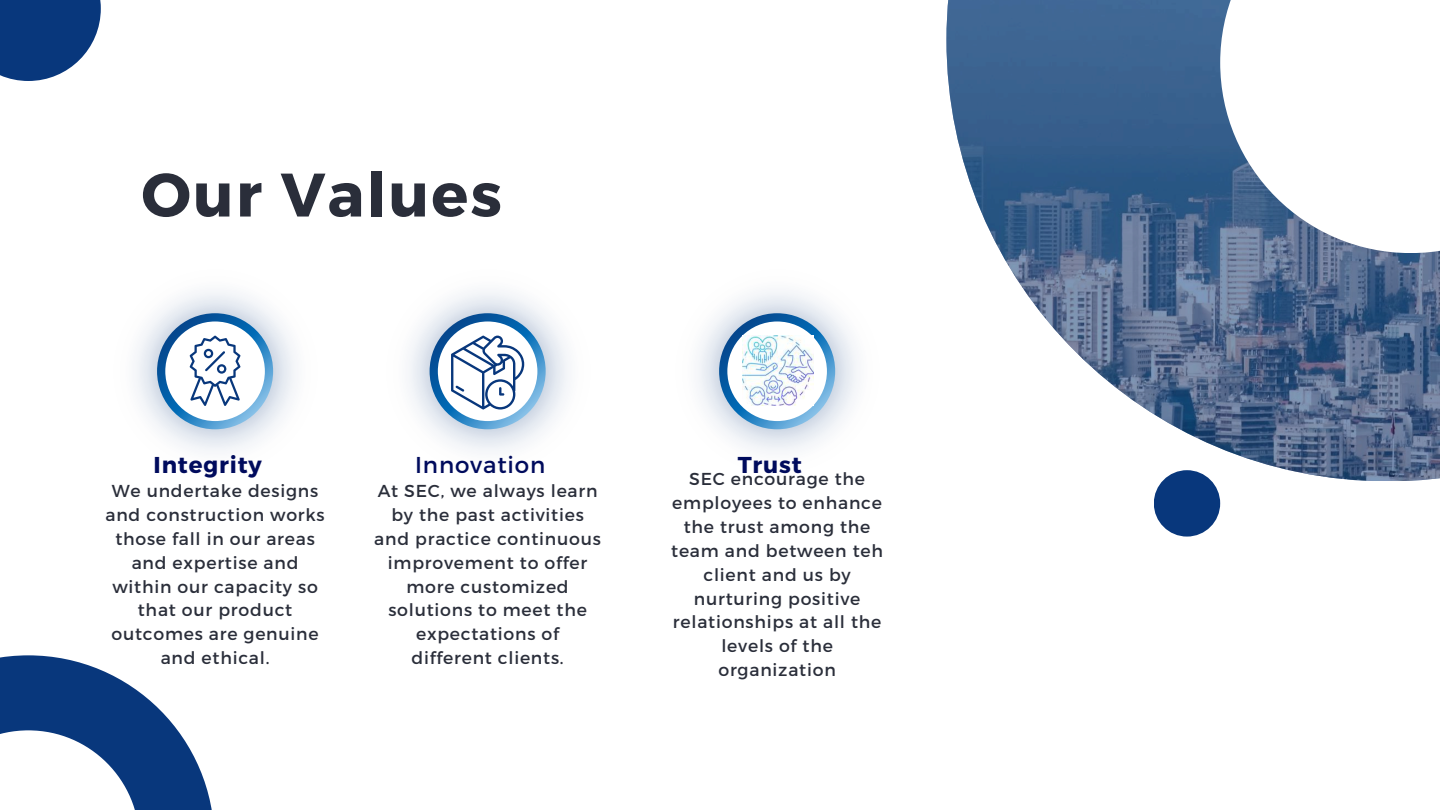
<style>
.page{position:relative;width:1440px;height:810px;background:#fff}
.page>*{position:absolute;margin:0;border:0;box-sizing:border-box;transform-origin:0 0}
.t1{font:700 61.3px "Montserrat";letter-spacing:.035em;color:#2a2e3a}
.t2{font:700 22.9px "Montserrat";letter-spacing:.035em;color:#000b5d}
.t3{font:22.9px "Montserrat";letter-spacing:.035em;color:#000b5d}
.t4{font:17.3px/23.8px "Montserrat";letter-spacing:.045em;color:#2a2e3a;text-align:center}
</style>
<div class="page">
<svg style="left:0;top:655px;width:212px;height:155px"></svg>
<img style="left:946px;top:0;width:494px;height:481px">
<div style="left:1220px;top:0;width:220px;height:253px;background:#fff"></div>
<div style="left:1154px;top:470px;width:66px;height:67px;background:#08377c;border-radius:50%"></div>
<div style="left:0;top:0;width:101px;height:81px;background:#08377c"></div>
<svg style="left:136px;top:292px;width:159px;height:159px;fill:#f3f5f8"></svg>
<svg style="left:157px;top:313px;width:116px;height:116px"></svg>
<svg style="left:698px;top:292px;width:159px;height:159px;fill:#f3f5f8"></svg>
<svg style="left:719px;top:313px;width:116px;height:116px"></svg>
<svg style="left:409px;top:292px;width:159px;height:159px"></svg>
<img style="left:742px;top:336px;width:72px;height:69px">
<h1 class="t1" style="left:141px;top:155px;width:362px">Our Values</h1>
<h2 class="t2" style="left:154px;top:449px;width:110px">Integrity</h2>
<p class="t4" style="left:105px;top:478px;width:221px">We undertake designs and construction works those fall in our areas and expertise and within our capacity so that our product outcomes are genuine and ethical.</p>
<h2 class="t3" style="left:415px;top:449px;width:132px">Innovation</h2>
<p class="t4" style="left:374px;top:478px;width:228px">At SEC, we always learn by the past activities and practice continuous improvement to offer more customized solutions to meet the expectations of different clients.</p>
<h2 class="t2" style="left:738px;top:449px;width:66px">Trust</h2>
<p class="t4" style="left:671px;top:466px;width:213px">SEC encourage the employees to enhance the trust among the team and between teh client and us by nurturing positive relationships at all the levels of the organization</p>
</div>
